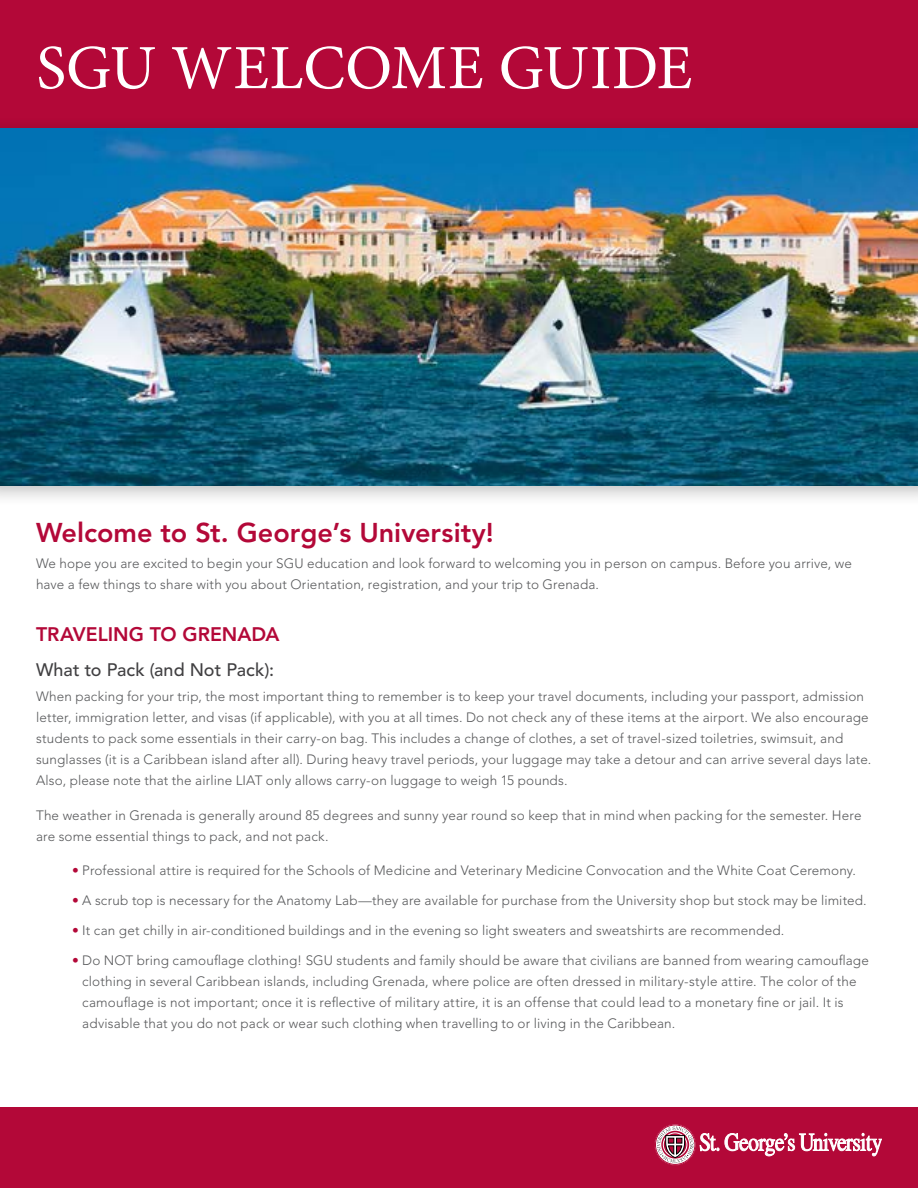
<style>
.page{position:relative;width:918px;height:1188px;background:#fff}
.page>*{position:absolute;margin:0;border:0;box-sizing:border-box;transform-origin:0 0}
.t1{font:63px "Minion Pro";color:#fff}
.t2{font:800 27px "Avenir LT Std";color:#b30838}
.t3{font:800 19.5px "Avenir LT Std";color:#b30838}
.t4{font:500 18px "Avenir LT Std";letter-spacing:.005em;color:#414042}
.t5{font:300 13.5px/21px "Avenir LT Std";letter-spacing:.01em;color:#58595b}
.s1{color:#b30838}
</style>
<div class="page">
<div style="left:0;top:0;width:918px;height:129px;background:#b30838"></div>
<div style="left:0;top:1107px;width:918px;height:81px;background:#b30838"></div>
<svg style="left:700px;top:1133px;width:19px;height:18px"></svg>
<svg style="left:725px;top:1133px;width:157px;height:23px"></svg>
<div style="left:654px;top:1124px;width:42px;height:41px;border:1px solid #b30838;border-radius:50%"></div>
<div style="left:655px;top:1125px;width:40px;height:39px;border:1px solid #b30838;border-radius:50%"></div>
<svg style="left:656px;top:1126px;width:38px;height:38px"></svg>
<div style="left:0;top:116px;width:918px;height:391px;background:#000;opacity:.25"></div>
<img style="left:0;top:129px;width:918px;height:357px">
<h1 class="t1" style="left:36px;top:26px;width:658px">SGU WELCOME GUIDE</h1>
<h2 class="t2" style="left:36px;top:517px;width:459px">Welcome to St. George’s University!</h2>
<p class="t5" style="left:36px;top:553px;width:818px">We hope you are excited to begin your SGU education and look forward to welcoming you in person on campus. Before you arrive, we have a few things to share with you about Orientation, registration, and your trip to Grenada.</p>
<h3 class="t3" style="left:36px;top:623px;width:245px">TRAVELING TO GRENADA</h3>
<h3 class="t4" style="left:36px;top:659px;width:240px">What to Pack (and Not Pack):</h3>
<p class="t5" style="left:36px;top:686px;width:837px">When packing for your trip, the most important thing to remember is to keep your travel documents, including your passport, admission letter, immigration letter, and visas (if applicable), with you at all times. Do not check any of these items at the airport. We also encourage students to pack some essentials in their carry-on bag. This includes a change of clothes, a set of travel-sized toiletries, swimsuit, and sunglasses (it is a Caribbean island after all). During heavy travel periods, your luggage may take a detour and can arrive several days late.<br>Also, please note that the airline LIAT only allows carry-on luggage to weigh 15 pounds.</p>
<p class="t5" style="left:36px;top:805px;width:827px">The weather in Grenada is generally around 85 degrees and sunny year round so keep that in mind when packing for the semester. Here are some essential things to pack, and not pack.</p>
<p class="t5" style="left:72px;top:860px;width:786px"><span class="s1">•</span> Professional attire is required for the Schools of Medicine and Veterinary Medicine Convocation and the White Coat Ceremony.</p>
<p class="t5" style="left:72px;top:890px;width:796px"><span class="s1">•</span> A scrub top is necessary for the Anatomy Lab—they are available for purchase from the University shop but stock may be limited.</p>
<p class="t5" style="left:72px;top:920px;width:714px"><span class="s1">•</span> It can get chilly in air-conditioned buildings and in the evening so light sweaters and sweatshirts are recommended.</p>
<p class="t5" style="left:82px;top:950px;width:788px;text-indent:-10px"><span class="s1">•</span> Do NOT bring camouflage clothing! SGU students and family should be aware that civilians are banned from wearing camouflage clothing in several Caribbean islands, including Grenada, where police are often dressed in military-style attire. The color of the camouflage is not important; once it is reflective of military attire, it is an offense that could lead to a monetary fine or jail. It is advisable that you do not pack or wear such clothing when travelling to or living in the Caribbean.</p>
</div>
